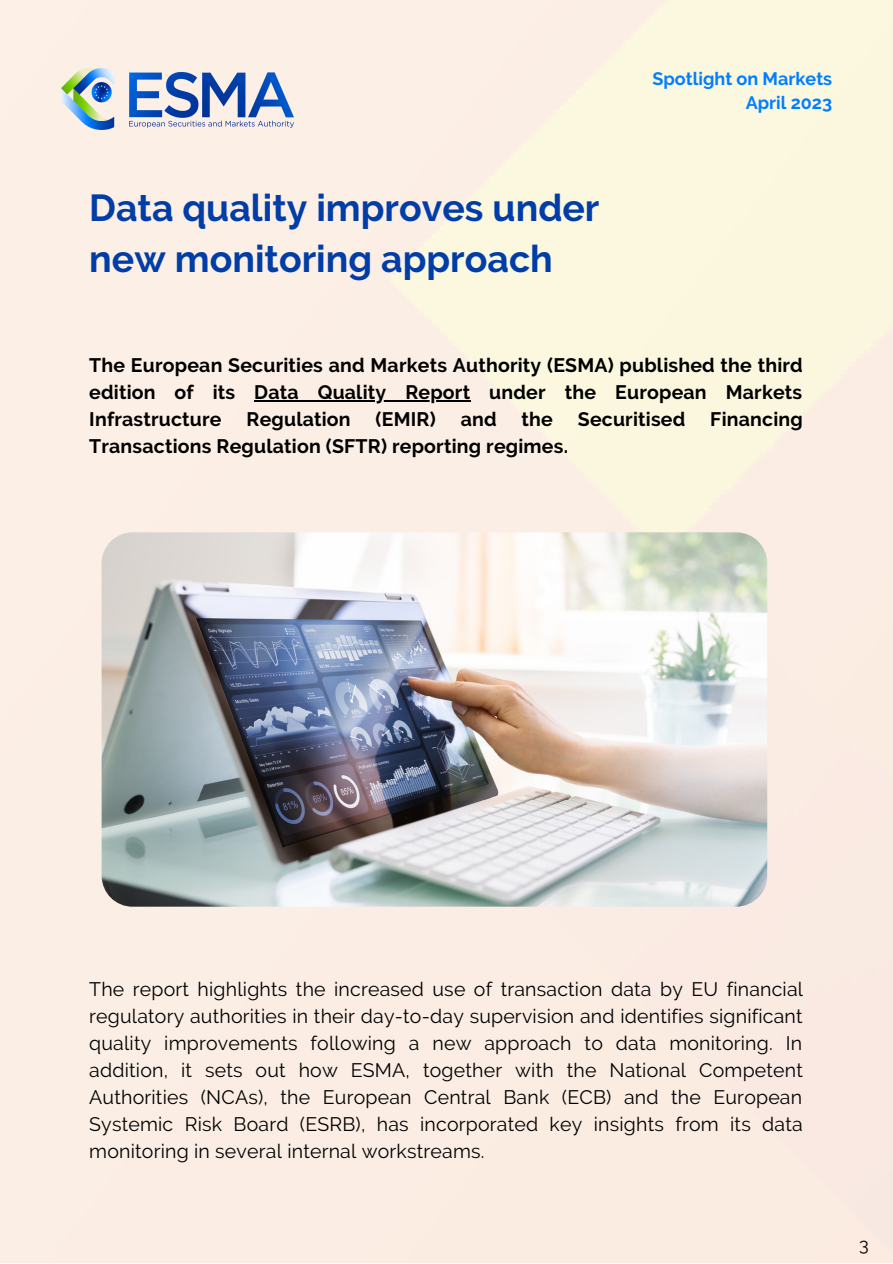
<style>
.page{position:relative;width:893px;height:1264px;background:#fff}
.page>*{position:absolute;margin:0;border:0;box-sizing:border-box;transform-origin:0 0}
.t1{font:700 37.5px "Raleway";color:#003da7}
.t2{font:19.5px/27px "Raleway";letter-spacing:.01em;color:#000;text-align:justify}
.t3{font:700 19.5px/27px "Raleway";letter-spacing:.01em;color:#000;text-align:justify}
.t4{font:700 18px "Raleway";color:#007eff}
.t5{font:18px "Raleway";color:#000}
</style>
<div class="page">
<img style="left:0;top:0;width:892px;height:1262px">
<img style="left:62px;top:68px;width:231px;height:61px">
<hr style="left:254px;top:400px;width:216px;height:1px;background:#000">
<img style="left:102px;top:532px;width:665px;height:374px;border-radius:31px">
<p class="t1" style="left:89px;top:185px;width:511px">Data quality improves under</p>
<p class="t1" style="left:89px;top:237px;width:465px">new monitoring approach</p>
<p class="t4" style="left:652px;top:68px;width:181px">Spotlight on Markets</p>
<p class="t4" style="left:745px;top:92px;width:88px">April 2023</p>
<p class="t3" style="left:89px;top:352px;width:715px">The European Securities and Markets Authority (ESMA) published the third edition of its Data Quality Report under the European Markets Infrastructure</p>
<p class="t3" style="left:246px;top:406px;width:106px">Regulation</p>
<p class="t3" style="left:375px;top:406px;width:62px">(EMIR)</p>
<p class="t3" style="left:460px;top:406px;width:37px">and</p>
<p class="t3" style="left:521px;top:406px;width:33px">the</p>
<p class="t3" style="left:577px;top:406px;width:109px">Securitised</p>
<p class="t3" style="left:710px;top:406px;width:94px">Financing</p>
<p class="t3" style="left:89px;top:433px;width:480px">Transactions Regulation (SFTR) reporting regimes.</p>
<p class="t2" style="left:89px;top:975px;width:715px">The report highlights the increased use of transaction data by EU financial regulatory authorities in their day-to-day supervision and identifies significant quality improvements following a new approach to data monitoring. In addition, it sets out how ESMA, together with the National Competent Authorities (NCAs), the European Central Bank (ECB) and the European Systemic Risk Board (ESRB), has incorporated key insights from its data monitoring in several internal workstreams.</p>
<p class="t5" style="left:859px;top:1233px;width:11px">3</p>
</div>
